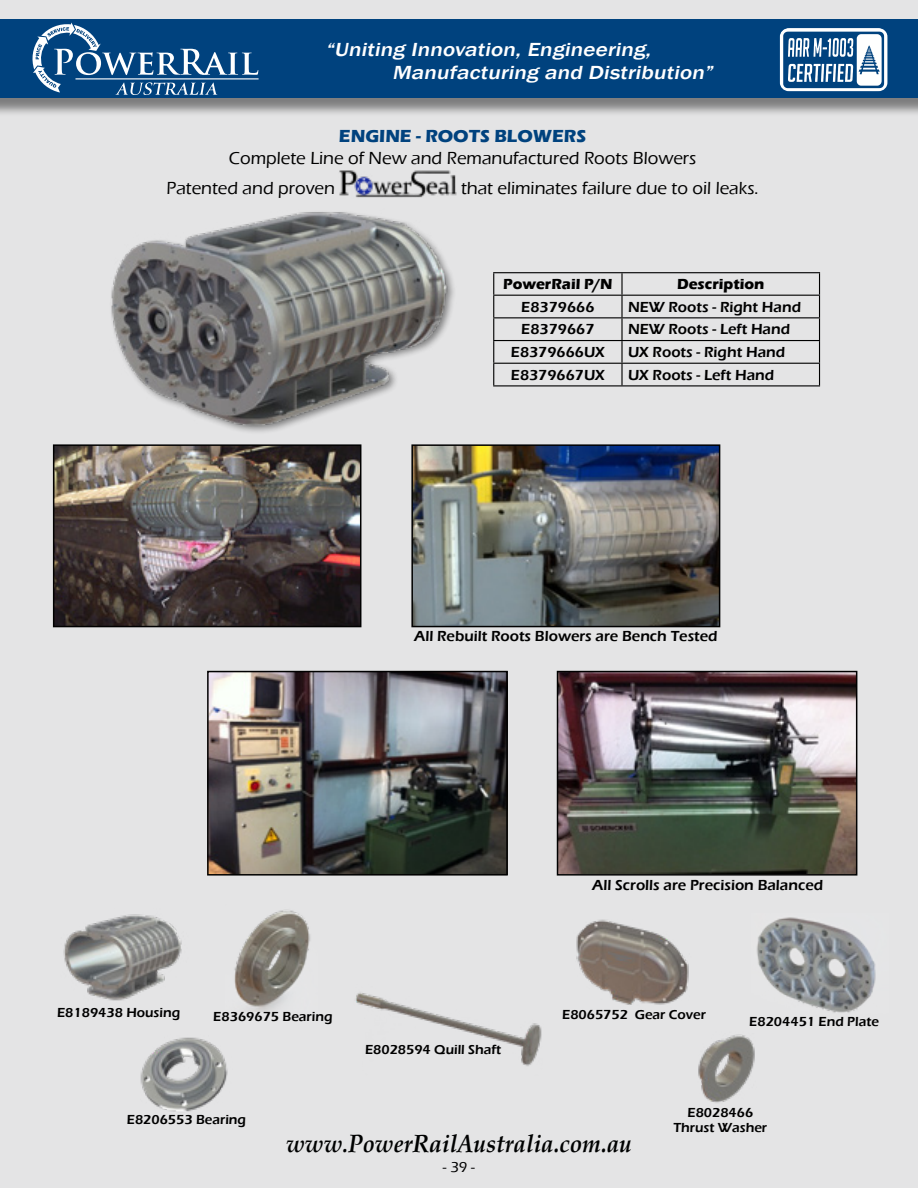
<style>
.page{position:relative;width:918px;height:1188px;background:#e4e4e5}
.page>*{position:absolute;margin:0;border:0;box-sizing:border-box;transform-origin:0 0}
.t1{font:italic 700 25.05px "HI Piilani";color:#000101;scale:.93 1}
.t2{font:italic 500 19.5px/23.4px "Franklin Gothic";color:#fff;scale:1.2 1}
.t3{font:500 18px/30px "Eras ITC";color:#000}
.t4{font:700 18px "Eras ITC";color:#00427e}
.t5{font:600 15px "Eras ITC";color:#000}
.t6{font:700 15px "Eras ITC";color:#000}
.t7{font:500 15px "Eras ITC";color:#000}
.t8{font:600 13.5px/15px "Eras ITC";color:#000;text-align:center}
.s1{font-size:24.6px}
.s2{font-size:22.35px}
.s3{font-size:25.2px}
.s4{font-size:24.75px}
</style>
<div class="page">
<div style="left:0;top:22px;width:918px;height:94px;background:#000;opacity:.45"></div>
<div style="left:0;top:19px;width:918px;height:79px;background:#00427e"></div>
<svg style="left:780px;top:28px;width:108px;height:63px"></svg>
<svg style="left:32px;top:22px;width:226px;height:73px"></svg>
<hr style="left:75px;top:78px;width:184px;height:1px;background:#fff">
<img style="left:56px;top:447px;width:302px;height:177px">
<div style="left:53px;top:444px;width:308px;height:183px;border:2px solid #000"></div>
<img style="left:210px;top:674px;width:295px;height:199px">
<div style="left:207px;top:671px;width:301px;height:205px;border:2px solid #000"></div>
<img style="left:63px;top:914px;width:119px;height:87px">
<img style="left:356px;top:992px;width:186px;height:74px">
<img style="left:576px;top:919px;width:113px;height:86px">
<img style="left:757px;top:917px;width:119px;height:96px">
<img style="left:140px;top:1037px;width:88px;height:75px">
<img style="left:698px;top:1034px;width:57px;height:69px">
<img style="left:234px;top:910px;width:76px;height:102px">
<img style="left:560px;top:674px;width:294px;height:199px">
<div style="left:557px;top:671px;width:300px;height:205px;border:2px solid #000"></div>
<img style="left:414px;top:447px;width:303px;height:177px">
<div style="left:411px;top:444px;width:309px;height:183px;border:2px solid #000"></div>
<img style="left:339px;top:170px;width:118px;height:28px">
<hr style="left:493px;top:272px;width:129px;height:1px;background:#000">
<hr style="left:622px;top:272px;width:198px;height:1px;background:#000">
<hr style="left:621px;top:273px;width:2px;height:22px;background:#000">
<hr style="left:493px;top:295px;width:129px;height:1px;background:#000">
<hr style="left:622px;top:295px;width:198px;height:1px;background:#000">
<hr style="left:621px;top:296px;width:2px;height:21px;background:#000">
<hr style="left:493px;top:317px;width:129px;height:1px;background:#000">
<hr style="left:622px;top:317px;width:198px;height:1px;background:#000">
<hr style="left:621px;top:318px;width:2px;height:22px;background:#000">
<hr style="left:493px;top:340px;width:129px;height:1px;background:#000">
<hr style="left:622px;top:340px;width:198px;height:1px;background:#000">
<hr style="left:621px;top:341px;width:2px;height:22px;background:#000">
<hr style="left:493px;top:363px;width:129px;height:1px;background:#000">
<svg style="left:493px;top:273px;width:1px;height:112px"></svg>
<hr style="left:622px;top:363px;width:198px;height:1px;background:#000">
<hr style="left:621px;top:364px;width:2px;height:21px;background:#000">
<svg style="left:819px;top:273px;width:1px;height:112px"></svg>
<hr style="left:493px;top:385px;width:129px;height:1px;background:#000">
<hr style="left:622px;top:385px;width:198px;height:1px;background:#000">
<img style="left:111px;top:212px;width:343px;height:220px">
<h2 class="t2" style="left:392px;top:38px;width:272px;text-indent:-67px">“Uniting Innovation, Engineering,<br>Manufacturing and Distribution”</h2>
<p class="t4" style="left:339px;top:126px;width:249px">ENGINE - ROOTS BLOWERS</p>
<p class="t3" style="left:167px;top:143px;width:531px;text-indent:62px">Complete Line of New and Remanufactured Roots Blowers<br>Patented and proven</p>
<p class="t3" style="left:461px;top:173px;width:299px">that eliminates failure due to oil leaks.</p>
<p class="t6" style="left:503px;top:276px;width:111px">PowerRail P/N</p>
<p class="t6" style="left:677px;top:276px;width:89px">Description</p>
<p class="t5" style="left:521px;top:298px;width:75px">E8379666</p>
<p class="t5" style="left:628px;top:298px;width:175px">NEW Roots - Right Hand</p>
<p class="t5" style="left:521px;top:321px;width:75px">E8379667</p>
<p class="t5" style="left:628px;top:321px;width:164px">NEW Roots - Left Hand</p>
<p class="t5" style="left:511px;top:344px;width:96px">E8379666UX</p>
<p class="t5" style="left:628px;top:344px;width:159px">UX Roots - Right Hand</p>
<p class="t5" style="left:511px;top:366px;width:96px">E8379667UX</p>
<p class="t5" style="left:628px;top:366px;width:148px">UX Roots - Left Hand</p>
<p class="t5" style="left:414px;top:627px;width:305px">All Rebuilt Roots Blowers are Bench Tested</p>
<p class="t8" style="left:57px;top:1005px;width:125px">E8189438 Housing</p>
<p class="t8" style="left:213px;top:1009px;width:121px">E8369675 Bearing</p>
<p class="t8" style="left:365px;top:1042px;width:138px">E8028594 Quill Shaft</p>
<p class="t5" style="left:592px;top:876px;width:233px">All Scrolls are Precision Balanced</p>
<p class="t8" style="left:562px;top:1007px;width:145px">E8065752 Gear Cover</p>
<p class="t8" style="left:749px;top:1014px;width:131px">E8204451 End Plate</p>
<p class="t8" style="left:127px;top:1112px;width:121px">E8206553 Bearing</p>
<p class="t8" style="left:674px;top:1105px;width:95px">E8028466<br>Thrust Washer</p>
<h1 class="t1" style="left:286px;top:1129px;width:373px"><span class="s1">www</span><span class="s2">.</span><span class="s3">P</span><span class="s4">ower</span>RailAustralia.com.au</h1>
<p class="t7" style="left:443px;top:1159px;width:34px">- 39 -</p>
</div>
